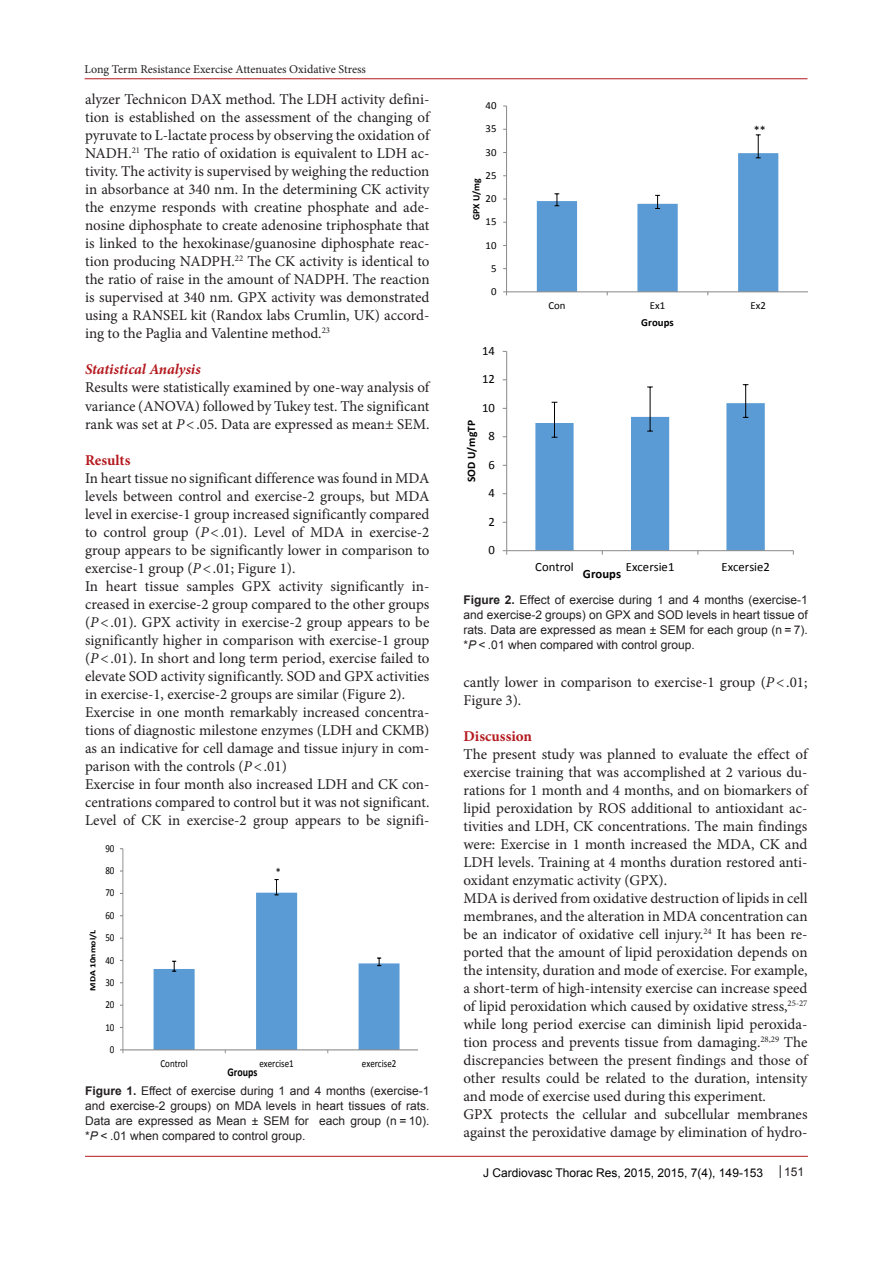
<style>
.page{position:relative;width:893px;height:1263px;background:#fff}
.page>*{position:absolute;margin:0;border:0;box-sizing:border-box;transform-origin:0 0}
.t1{font:15px/18px "Minion Pro";color:#231f20;text-align:justify}
.t2{font:italic 700 15px "Minion Pro";letter-spacing:-.005em;color:#b4191e}
.t3{font:700 15px "Minion Pro";color:#b4191e}
.t4{font:12.6px "Calibri";color:#000}
.t5{font:700 12.6px "Calibri";letter-spacing:.005em;color:#000}
.t6{font:12px/15px "Arial";color:#231f20;text-align:justify}
.t7{font:12px "Minion Pro";letter-spacing:-.005em;color:#231f20}
.t8{font:12px "Arial";color:#000}
.t9{font:12px "Calibri";color:#000}
.t10{font:700 11.85px "Calibri";letter-spacing:-.005em;color:#000;scale:.84 1}
.t11{font:11.85px "Calibri";color:#000;scale:.84 1}
.t12{font:700 11.4px "Calibri";color:#000}
.t13{font:10.8px "Calibri";color:#000}
.t14{font:700 10.8px "Calibri";letter-spacing:.005em;color:#000}
.t15{font:10.65px "Calibri";color:#000;scale:.84 1}
.t16{font:700 9.75px "Calibri";color:#000}
.t17{font:700 8.1px "Calibri";color:#000;scale:1.19 1}
.s1{font-style:italic}
.s2{font-weight:700}
.s3{color:#150000}
</style>
<div class="page">
<hr style="left:85px;top:78px;width:722px;height:1px;background:#b4191e">
<hr style="left:85px;top:1156px;width:723px;height:1px;background:#b4191e">
<svg style="left:780px;top:1165px;width:1px;height:13px"></svg>
<hr style="left:123px;top:849px;width:1px;height:201px;background:#898989">
<hr style="left:123px;top:1050px;width:295px;height:1px;background:#898989">
<svg style="left:154px;top:879px;width:246px;height:174px"></svg>
<hr style="left:506px;top:106px;width:1px;height:186px;background:#898989">
<hr style="left:507px;top:292px;width:300px;height:1px;background:#898989">
<svg style="left:537px;top:135px;width:241px;height:160px"></svg>
<svg style="left:502px;top:350px;width:292px;height:205px"></svg>
<p class="t7" style="left:85px;top:61px;width:283px">Long Term Resistance Exercise Attenuates Oxidative Stress</p>
<p class="t1" style="left:85px;top:91px;width:346px">alyzer Technicon DAX method. The LDH activity defini&shy;tion is established on the assessment of the changing of pyruvate to L-lactate process by observing the oxidation of NADH.<sup>21</sup> The ratio of oxidation is equivalent to LDH ac&shy;tivity. The activity is supervised by weighing the reduction in absorbance at 340 nm. In the determining CK activity the enzyme responds with creatine phosphate and ade&shy;nosine diphosphate to create adenosine triphosphate that is linked to the hexokinase/guanosine diphosphate reac&shy;tion producing NADPH.<sup>22</sup> The CK activity is identical to the ratio of raise in the amount of NADPH. The reaction is supervised at 340 nm. GPX activity was demonstrated using a RANSEL kit (Randox labs Crumlin, UK) accord&shy;ing to the Paglia and Valentine method.<sup>23</sup></p>
<p class="t2" style="left:85px;top:359px;width:117px">Statistical Analysis</p>
<p class="t1" style="left:85px;top:379px;width:346px">Results were statistically examined by one-way analysis of variance (ANOVA) followed by Tukey test. The significant rank was set at <span class="s1">P</span>&lt;.05. Data are expressed as mean± SEM.</p>
<p class="t3" style="left:85px;top:449px;width:47px">Results</p>
<p class="t1" style="left:85px;top:469px;width:346px">In heart tissue no significant difference was found in MDA levels between control and exercise-2 groups, but MDA level in exercise-1 group increased significantly compared to control group (<span class="s1">P</span>&lt;.01). Level of MDA in exercise-2 group appears to be significantly lower in comparison to exercise-1 group (<span class="s1">P</span>&lt;.01; Figure 1).</p>
<p class="t1" style="left:85px;top:577px;width:346px">In heart tissue samples GPX activity significantly in&shy;creased in exercise-2 group compared to the other groups (<span class="s1">P</span>&lt;.01). GPX activity in exercise-2 group appears to be significantly higher in comparison with exercise-1 group (<span class="s1">P</span>&lt;.01). In short and long term period, exercise failed to elevate SOD activity significantly. SOD and GPX activities in exercise-1, exercise-2 groups are similar (Figure 2).</p>
<p class="t1" style="left:85px;top:703px;width:346px">Exercise in one month remarkably increased concentra&shy;tions of diagnostic milestone enzymes (LDH and CKMB) as an indicative for cell damage and tissue injury in com&shy;parison with the controls (<span class="s1">P</span>&lt;.01)</p>
<p class="t1" style="left:85px;top:775px;width:346px">Exercise in four month also increased LDH and CK con&shy;centrations compared to control but it was not significant.<br>Level of CK in exercise-2 group appears to be signifi-</p>
<p class="t17" style="left:88px;top:991px;width:53px;rotate:-90deg">MDA 10nmol/L</p>
<p class="t15" style="left:105px;top:841px;width:12px">90</p>
<p class="t15" style="left:105px;top:864px;width:12px">80</p>
<p class="t15" style="left:105px;top:886px;width:12px">70</p>
<p class="t15" style="left:105px;top:908px;width:12px">60</p>
<p class="t15" style="left:105px;top:931px;width:12px">50</p>
<p class="t15" style="left:105px;top:953px;width:12px">40</p>
<p class="t15" style="left:105px;top:975px;width:12px">30</p>
<p class="t15" style="left:105px;top:998px;width:12px">20</p>
<p class="t15" style="left:105px;top:1020px;width:12px">10</p>
<p class="t15" style="left:110px;top:1043px;width:7px">0</p>
<p class="t11" style="left:276px;top:865px;width:7px">*</p>
<p class="t15" style="left:160px;top:1057px;width:34px">Control</p>
<p class="t15" style="left:259px;top:1057px;width:43px">exercise1</p>
<p class="t15" style="left:362px;top:1057px;width:43px">exercise2</p>
<p class="t10" style="left:227px;top:1064px;width:37px">Groups</p>
<p class="t6" style="left:85px;top:1083px;width:346px"><span class="s2">Figure 1.</span> Effect of exercise during 1 and 4 months (exercise-1 and exercise-2 groups) on MDA levels in heart tissues of rats.<br>Data are expressed as Mean ± SEM for each group (n = 10). *<span class="s1">P</span> &lt; .01 when compared to control group.</p>
<p class="t13" style="left:486px;top:99px;width:12px">40</p>
<p class="t13" style="left:486px;top:122px;width:12px">35</p>
<p class="t13" style="left:486px;top:145px;width:12px">30</p>
<p class="t13" style="left:486px;top:168px;width:12px">25</p>
<p class="t16" style="left:470px;top:220px;width:44px;rotate:-90deg">GPX U/mg</p>
<p class="t13" style="left:486px;top:192px;width:12px">20</p>
<p class="t13" style="left:486px;top:215px;width:12px">15</p>
<p class="t13" style="left:486px;top:238px;width:12px">10</p>
<p class="t13" style="left:491px;top:261px;width:7px">5</p>
<p class="t13" style="left:491px;top:285px;width:7px">0</p>
<p class="t4" style="left:482px;top:343px;width:14px">14</p>
<p class="t4" style="left:482px;top:371px;width:14px">12</p>
<p class="t4" style="left:482px;top:400px;width:14px">10</p>
<p class="t12" style="left:464px;top:482px;width:63px;rotate:-90deg">SOD U/mgTP</p>
<p class="t4" style="left:488px;top:428px;width:8px">8</p>
<p class="t4" style="left:488px;top:457px;width:8px">6</p>
<p class="t4" style="left:488px;top:485px;width:8px">4</p>
<p class="t4" style="left:488px;top:514px;width:8px">2</p>
<p class="t4" style="left:488px;top:542px;width:8px">0</p>
<p class="t9" style="left:754px;top:123px;width:13px">**</p>
<p class="t13" style="left:548px;top:299px;width:19px">Con</p>
<p class="t13" style="left:650px;top:299px;width:17px">Ex1</p>
<p class="t13" style="left:751px;top:299px;width:17px">Ex2</p>
<p class="t14" style="left:641px;top:315px;width:34px">Groups</p>
<p class="t4" style="left:535px;top:559px;width:40px">Control</p>
<p class="t4" style="left:626px;top:559px;width:50px">Excersie1</p>
<p class="t4" style="left:721px;top:559px;width:50px">Excersie2</p>
<p class="t5" style="left:583px;top:565px;width:40px">Groups</p>
<p class="t6" style="left:463px;top:592px;width:346px"><span class="s2">Figure 2.</span> Effect of exercise during 1 and 4 months (exercise-1 and exercise-2 groups) on GPX and SOD levels in heart tissue of rats. Data are expressed as mean ± SEM for each group (n = 7). *<span class="s1">P</span> &lt; .01 when compared with control group.</p>
<p class="t1" style="left:463px;top:673px;width:345px">cantly lower in comparison to exercise-1 group (<span class="s1">P</span>&lt;.01;<br>Figure 3).</p>
<p class="t3" style="left:463px;top:726px;width:70px">Discussion</p>
<p class="t1" style="left:463px;top:745px;width:345px">The present study was planned to evaluate the effect of exercise training that was accomplished at 2 various du&shy;rations for 1 month and 4 months, and on biomarkers of lipid peroxidation by ROS additional to antioxidant ac&shy;tivities and LDH, CK concentrations. The main findings were: Exercise in 1 month increased the MDA, CK and LDH levels. Training at 4 months duration restored anti&shy;oxidant enzymatic activity (GPX).</p>
<p class="t1" style="left:463px;top:889px;width:346px">MDA is derived from oxidative destruction of lipids in cell membranes, and the alteration in MDA concentration can be an indicator of oxidative cell injury.<sup>24</sup> It has been re&shy;ported that the amount of lipid peroxidation depends on the intensity, duration and mode of exercise. For example, a short-term of high-intensity exercise can increase speed of lipid peroxidation which caused by oxidative stress,<sup>25-27 </sup>while long period exercise can diminish lipid peroxida&shy;tion process and prevents tissue from damaging.<sup>28,29</sup> The discrepancies between the present findings and those of other results could be related to the duration, intensity and mode of exercise used during this experiment.</p>
<p class="t1" style="left:463px;top:1105px;width:345px">GPX protects the cellular and subcellular membranes against the peroxidative damage by elimination of hydro-</p>
<p class="t8" style="left:483px;top:1164px;width:281px">J Cardiovasc Thorac Res<span class="s3">,</span> 2015, 2015, 7(4), 149-153</p>
<p class="t6" style="left:784px;top:1165px;width:22px">151</p>
</div>
